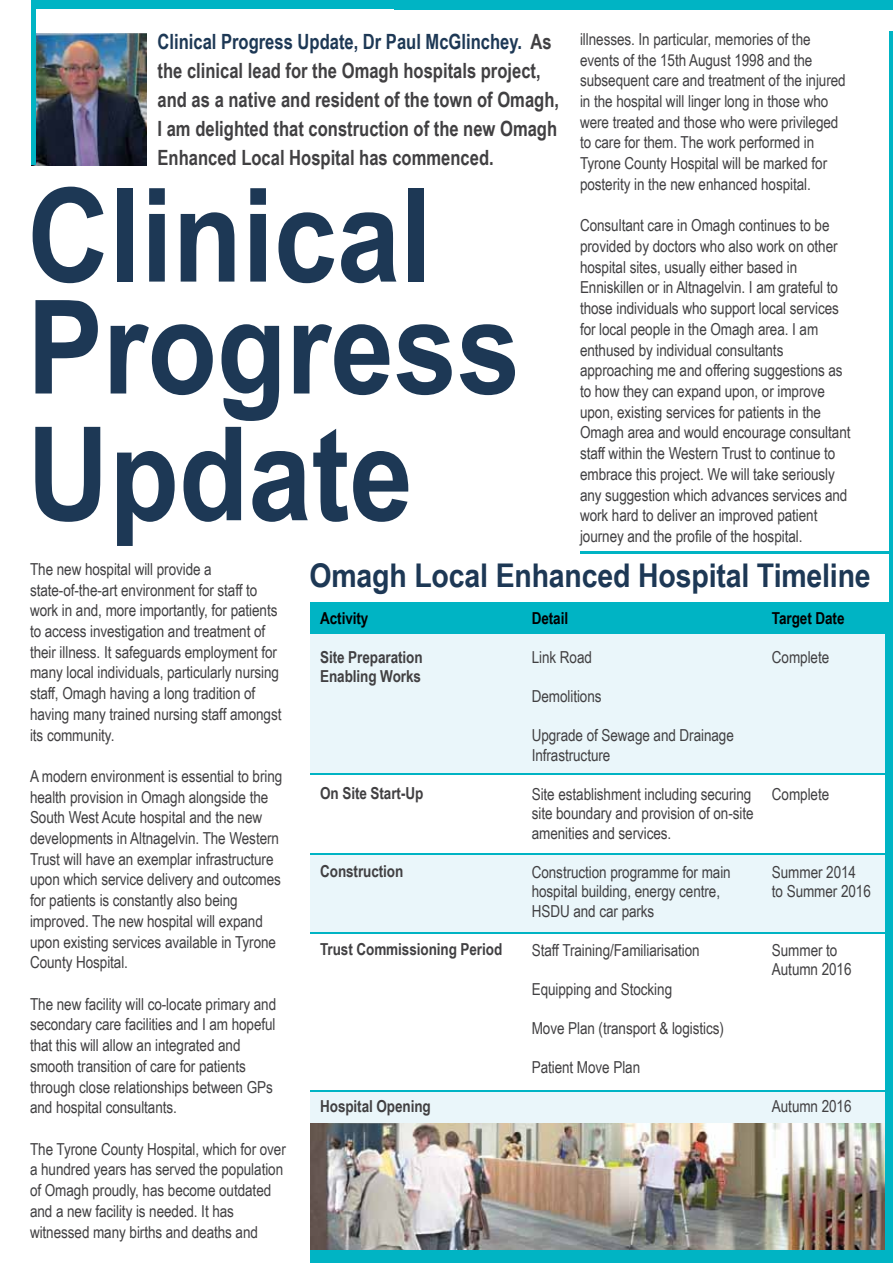
<style>
.page{position:relative;width:893px;height:1263px;background:#fff}
.page>*{position:absolute;margin:0;border:0;box-sizing:border-box;transform-origin:0 0}
.t1{font:700 32.7px "Arial Narrow";letter-spacing:-.005em;color:#1d3855;scale:1.06 1}
.t2{font:700 21px/29px "Arial Narrow";color:#414042;scale:.96 1}
.t3{font:16.5px/20.7px "Arial Narrow";letter-spacing:-.005em;color:#414042}
.t4{font:700 16.5px/19.5px "Arial Narrow";letter-spacing:-.005em;color:#414042}
.t5{font:700 16.5px "Arial Narrow";letter-spacing:-.005em;color:#000}
.s1{color:#1d3855}
</style>
<div class="page">
<img style="left:310px;top:1100px;width:575px;height:150px">
<div style="left:311px;top:1092px;width:580px;height:31px;background:#eaf6fa"></div>
<div style="left:311px;top:853px;width:580px;height:81px;background:#eaf6fa"></div>
<div style="left:311px;top:634px;width:580px;height:140px;background:#eaf6fa"></div>
<hr style="left:580px;top:551px;width:310px;height:2px;background:#00b4c4">
<div style="left:394px;top:0;width:499px;height:9px;background:#00b4c4"></div>
<svg style="left:33px;top:187px;width:71px;height:96px"></svg>
<div style="left:118px;top:188px;width:15px;height:94px;background:#1d3855"></div>
<svg style="left:149px;top:188px;width:16px;height:94px;background:#385069"></svg>
<svg style="left:181px;top:212px;width:53px;height:70px"></svg>
<svg style="left:250px;top:188px;width:16px;height:94px;background:#385069"></svg>
<svg style="left:278px;top:212px;width:56px;height:71px"></svg>
<svg style="left:341px;top:212px;width:55px;height:71px"></svg>
<div style="left:408px;top:188px;width:16px;height:94px;background:#1d3855"></div>
<svg style="left:35px;top:300px;width:63px;height:93px"></svg>
<svg style="left:111px;top:324px;width:102px;height:71px"></svg>
<svg style="left:221px;top:324px;width:58px;height:97px"></svg>
<svg style="left:294px;top:324px;width:95px;height:71px"></svg>
<svg style="left:397px;top:324px;width:55px;height:71px"></svg>
<svg style="left:460px;top:324px;width:55px;height:71px"></svg>
<svg style="left:35px;top:427px;width:65px;height:95px"></svg>
<svg style="left:117px;top:451px;width:58px;height:95px"></svg>
<svg style="left:183px;top:427px;width:58px;height:95px"></svg>
<svg style="left:252px;top:429px;width:156px;height:93px"></svg>
<img style="left:35px;top:33px;width:111px;height:132px">
<div style="left:31px;top:0;width:536px;height:9px;background:#00b4c4"></div>
<hr style="left:31px;top:0;width:4px;height:165px;background:#00b4c4">
<div style="left:310px;top:1250px;width:583px;height:13px;background:#00b4c4"></div>
<hr style="left:890px;top:31px;width:3px;height:1231px;background:#00b4c4">
<div style="left:311px;top:602px;width:580px;height:32px;background:#00b4c4"></div>
<hr style="left:311px;top:773px;width:581px;height:2px;background:#00b4c4">
<hr style="left:311px;top:853px;width:581px;height:2px;background:#00b4c4">
<hr style="left:311px;top:932px;width:581px;height:2px;background:#00b4c4">
<hr style="left:311px;top:1090px;width:581px;height:2px;background:#00b4c4">
<div style="left:885px;top:606px;width:6px;height:656px;background:#00b4c4"></div>
<p class="t3" style="left:580px;top:28px;width:267px">illnesses. In particular, memories of the events of the 15th August 1998 and the subsequent care and treatment of the injured in the hospital will linger long in those who were treated and those who were privileged to care for them. The work performed in Tyrone County Hospital will be marked for posterity in the new enhanced hospital.</p>
<p class="t3" style="left:580px;top:214px;width:272px">Consultant care in Omagh continues to be provided by doctors who also work on other hospital sites, usually either based in Enniskillen or in Altnagelvin. I am grateful to those individuals who support local services for local people in the Omagh area. I am enthused by individual consultants approaching me and offering suggestions as to how they can expand upon, or improve upon, existing services for patients in the Omagh area and would encourage consultant staff within the Western Trust to continue to embrace this project. We will take seriously any suggestion which advances services and work hard to deliver an improved patient journey and the profile of the hospital.</p>
<p class="t1" style="left:309px;top:551px;width:531px">Omagh Local Enhanced Hospital Timeline</p>
<p class="t5" style="left:320px;top:606px;width:50px">Activity</p>
<p class="t4" style="left:320px;top:647px;width:104px">Site Preparation<br>Enabling Works</p>
<p class="t2" style="left:158px;top:26px;width:420px"><span class="s1">Clinical Progress Update, Dr Paul McGlinchey.</span> As the clinical lead for the Omagh hospitals project, and as a native and resident of the town of Omagh, I am delighted that construction of the new Omagh Enhanced Local Hospital has commenced.</p>
<p class="t3" style="left:30px;top:558px;width:253px">The new hospital will provide a state-of-the-art environment for staff to work in and, more importantly, for patients to access investigation and treatment of their illness. It safeguards employment for many local individuals, particularly nursing staff, Omagh having a long tradition of having many trained nursing staff amongst its community.</p>
<p class="t3" style="left:30px;top:765px;width:254px">A modern environment is essential to bring health provision in Omagh alongside the South West Acute hospital and the new developments in Altnagelvin. The Western Trust will have an exemplar infrastructure upon which service delivery and outcomes for patients is constantly also being improved. The new hospital will expand upon existing services available in Tyrone County Hospital.</p>
<p class="t3" style="left:30px;top:993px;width:248px">The new facility will co-locate primary and secondary care facilities and I am hopeful that this will allow an integrated and smooth transition of care for patients through close relationships between GPs and hospital consultants.</p>
<p class="t3" style="left:30px;top:1138px;width:257px">The Tyrone County Hospital, which for over a hundred years has served the population of Omagh proudly, has become outdated and a new facility is needed. It has witnessed many births and deaths and</p>
<p class="t5" style="left:532px;top:606px;width:38px">Detail</p>
<p class="t3" style="left:532px;top:646px;width:62px">Link Road</p>
<p class="t3" style="left:532px;top:685px;width:71px">Demolitions</p>
<p class="t3" style="left:532px;top:725px;width:204px;line-height:19.5px">Upgrade of Sewage and Drainage<br>Infrastructure</p>
<p class="t3" style="left:532px;top:783px;width:223px;line-height:19.5px">Site establishment including securing site boundary and provision of on-site amenities and services.</p>
<p class="t3" style="left:532px;top:861px;width:201px;line-height:19.5px">Construction programme for main hospital building, energy centre,<br>HSDU and car parks</p>
<p class="t3" style="left:532px;top:939px;width:170px">Staff Training/Familiarisation</p>
<p class="t3" style="left:532px;top:978px;width:142px">Equipping and Stocking</p>
<p class="t3" style="left:532px;top:1017px;width:194px">Move Plan (transport &amp; logistics)</p>
<p class="t3" style="left:532px;top:1056px;width:110px">Patient Move Plan</p>
<p class="t5" style="left:772px;top:606px;width:74px">Target Date</p>
<p class="t3" style="left:772px;top:647px;width:59px">Complete</p>
<p class="t4" style="left:320px;top:783px;width:105px">On Site Start-Up</p>
<p class="t3" style="left:772px;top:783px;width:59px">Complete</p>
<p class="t4" style="left:320px;top:861px;width:85px">Construction</p>
<p class="t3" style="left:772px;top:862px;width:100px;line-height:19.5px">Summer 2014 to Summer 2016</p>
<p class="t4" style="left:320px;top:939px;width:184px">Trust Commissioning Period</p>
<p class="t3" style="left:772px;top:940px;width:81px;line-height:19.5px">Summer to<br>Autumn 2016</p>
<p class="t4" style="left:320px;top:1095px;width:112px">Hospital Opening</p>
<p class="t3" style="left:772px;top:1095px;width:81px">Autumn 2016</p>
</div>
